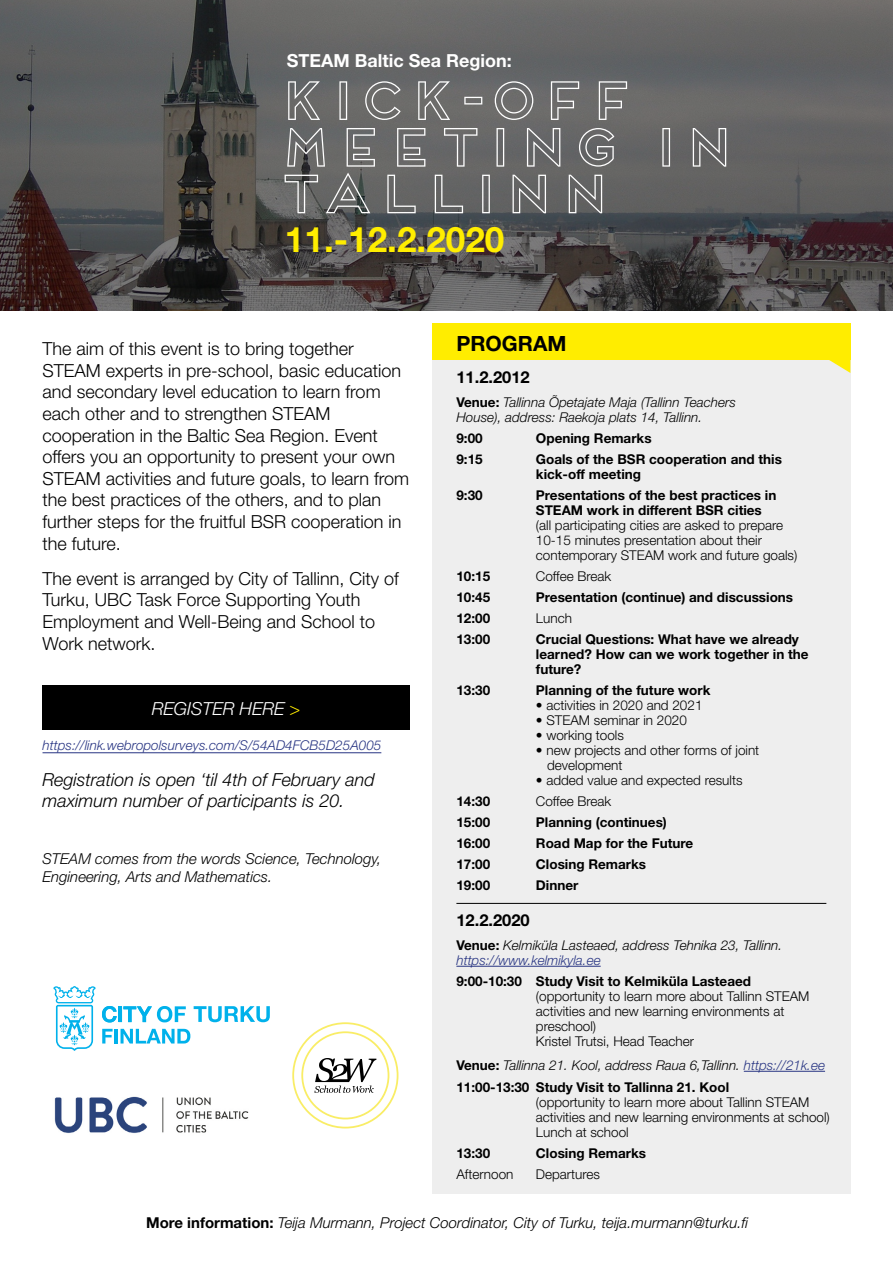
<style>
.page{position:relative;width:893px;height:1263px;background:#fff}
.page>*{position:absolute;margin:0;border:0;box-sizing:border-box;transform-origin:0 0}
.t1{font:51.45px/46.7px "Frontage Outline";color:#fff}
.t2{font:700 35.1px "Helvetica Neue LT Std";color:#ffed00}
.t3{font:700 21px "Helvetica Neue LT Std";color:#000}
.t4{font:300 18px/21.6px "Helvetica Neue LT Std";color:#000}
.t5{font:italic 300 18px/21.6px "Helvetica Neue LT Std";color:#000}
.t6{font:700 18px "Helvetica Neue LT Std";color:#fff}
.t7{font:italic 300 18px "Helvetica Neue LT Std";color:#fff}
.t8{font:700 16.5px "Helvetica Neue LT Std";color:#000}
.t9{font:italic 300 15px/18px "Helvetica Neue LT Std";color:#000}
.t10{font:700 13.5px/15px "Helvetica Neue LT Std";color:#000}
.t11{font:300 13.5px/15px "Helvetica Neue LT Std";color:#000}
.t12{font:italic 300 13.5px/15px "Helvetica Neue LT Std";color:#000}
.t13{font:italic 300 13.5px "Helvetica Neue LT Std";color:#283583}
.s1{color:#ffed00}
.s2{font-weight:700;font-style:normal}
.s3{color:#283583}
.s4{font-weight:300;font-style:italic}
.s5{font-weight:300;font-style:italic;color:#283583}
</style>
<div class="page">
<div style="left:432px;top:360px;width:418px;height:834px;background:#eee"></div>
<svg style="left:0;top:0;width:893px;height:310px;background:#595757"></svg>
<hr style="left:456px;top:966px;width:145px;height:1px;background:#283583">
<hr style="left:744px;top:1071px;width:81px;height:1px;background:#283583">
<div style="left:432px;top:323px;width:418px;height:37px;background:#ffed00"></div>
<svg style="left:829px;top:360px;width:21px;height:13px"></svg>
<svg style="left:53px;top:986px;width:217px;height:65px"></svg>
<img style="left:54px;top:1096px;width:195px;height:37px">
<svg style="left:292px;top:1022px;width:106px;height:106px"></svg>
<div style="left:43px;top:685px;width:367px;height:45px;background:#000"></div>
<hr style="left:456px;top:903px;width:370px;height:1px;background:#000">
<hr style="left:43px;top:752px;width:338px;height:1px;background:#283583">
<h3 class="t6" style="left:287px;top:50px;width:226px">STEAM Baltic Sea Region:</h3>
<h1 class="t1" style="left:274px;top:75px;width:462px">KICK-OFF<br>MEETING IN<br>TALLINN</h1>
<h2 class="t2" style="left:285px;top:218px;width:221px">11.-12.2.2020</h2>
<p class="t4" style="left:43px;top:338px;width:368px">The aim of this event is to bring together STEAM experts in pre-school, basic education and secondary level education to learn from each other and to strengthen STEAM cooperation in the Baltic Sea Region. Event offers you an opportunity to present your own STEAM activities and future goals, to learn from the best practices of the others, and to plan further steps for the fruitful BSR cooperation in the future.</p>
<h3 class="t4" style="left:43px;top:567px;width:358px">The event is arranged by City of Tallinn, City of Turku, UBC Task Force Supporting Youth Employment and Well-Being and School to Work network.</h3>
<h3 class="t7" style="left:152px;top:697px;width:150px">REGISTER HERE <span class="s1">&gt;</span></h3>
<p class="t13" style="left:43px;top:737px;width:340px">https://link.webropolsurveys.com/S/54AD4FCB5D25A005</p>
<h3 class="t5" style="left:43px;top:768px;width:334px">Registration is open ‘til 4th of February and maximum number of participants is 20.</h3>
<p class="t9" style="left:43px;top:849px;width:340px">STEAM comes from the words Science, Technology,<br>Engineering, Arts and Mathematics.</p>
<h3 class="t3" style="left:456px;top:331px;width:112px">PROGRAM</h3>
<p class="t8" style="left:456px;top:367px;width:75px">11.2.2012</p>
<p class="t12" style="left:456px;top:394px;width:281px"><span class="s2">Venue:</span> Tallinna Õpetajate Maja (Tallinn Teachers<br>House), address: Raekoja plats 14, Tallinn.</p>
<p class="t10" style="left:456px;top:430px;width:28px">9:00</p>
<p class="t10" style="left:536px;top:430px;width:117px">Opening Remarks</p>
<p class="t10" style="left:456px;top:451px;width:28px">9:15</p>
<p class="t10" style="left:536px;top:451px;width:247px">Goals of the BSR cooperation and this kick-off meeting</p>
<p class="t10" style="left:456px;top:487px;width:28px">9:30</p>
<p class="t10" style="left:536px;top:487px;width:242px">Presentations of the best practices in<br>STEAM work in different BSR cities</p>
<p class="t11" style="left:536px;top:517px;width:263px">(all participating cities are asked to prepare<br>10-15 minutes presentation about their contemporary STEAM work and future goals)</p>
<p class="t10" style="left:456px;top:568px;width:35px">10:15</p>
<p class="t11" style="left:536px;top:568px;width:77px">Coffee Break</p>
<p class="t10" style="left:456px;top:589px;width:35px">10:45</p>
<p class="t10" style="left:536px;top:589px;width:259px">Presentation (continue) and discussions</p>
<p class="t10" style="left:456px;top:610px;width:35px">12:00</p>
<p class="t11" style="left:536px;top:610px;width:38px">Lunch</p>
<p class="t10" style="left:456px;top:631px;width:35px">13:00</p>
<p class="t10" style="left:536px;top:631px;width:274px">Crucial Questions: What have we already learned? How can we work together in the future?</p>
<p class="t10" style="left:456px;top:682px;width:35px">13:30</p>
<p class="t10" style="left:536px;top:682px;width:176px">Planning of the future work</p>
<p class="t11" style="left:536px;top:697px;width:168px">• activities in 2020 and 2021</p>
<p class="t11" style="left:536px;top:712px;width:153px">• STEAM seminar in 2020</p>
<p class="t11" style="left:536px;top:727px;width:90px">• working tools</p>
<p class="t11" style="left:547px;top:742px;width:214px;text-indent:-11px">• new projects and other forms of joint development</p>
<p class="t11" style="left:536px;top:772px;width:208px">• added value and expected results</p>
<p class="t10" style="left:456px;top:793px;width:35px">14:30</p>
<p class="t11" style="left:536px;top:793px;width:77px">Coffee Break</p>
<p class="t10" style="left:456px;top:814px;width:35px">15:00</p>
<p class="t10" style="left:536px;top:814px;width:132px">Planning (continues)</p>
<p class="t10" style="left:456px;top:835px;width:35px">16:00</p>
<p class="t10" style="left:536px;top:835px;width:159px">Road Map for the Future</p>
<p class="t10" style="left:456px;top:856px;width:35px">17:00</p>
<p class="t10" style="left:536px;top:856px;width:112px">Closing Remarks</p>
<p class="t10" style="left:456px;top:877px;width:35px">19:00</p>
<p class="t10" style="left:536px;top:877px;width:44px">Dinner</p>
<p class="t8" style="left:456px;top:910px;width:75px">12.2.2020</p>
<p class="t12" style="left:456px;top:937px;width:327px"><span class="s2">Venue:</span> Kelmiküla Lasteaed, address Tehnika 23, Tallinn. <span class="s3">https://www.kelmikyla.ee</span></p>
<p class="t10" style="left:456px;top:973px;width:296px">9:00-10:30 Study Visit to Kelmiküla Lasteaed</p>
<p class="t11" style="left:536px;top:988px;width:275px">(opportunity to learn more about Tallinn STEAM activities and new learning environments at preschool)<br>Kristel Trutsi, Head Teacher</p>
<p class="t10" style="left:456px;top:1053px;width:370px;line-height:22.5px">Venue: <span class="s4">Tallinna 21. Kool, address Raua 6,Tallinn.</span> <span class="s5">https://21k.ee<br></span>11:00-13:30 Study Visit to Tallinna 21. Kool</p>
<p class="t11" style="left:536px;top:1095px;width:295px">(opportunity to learn more about Tallinn STEAM activities and new learning environments at school)<br>Lunch at school</p>
<p class="t10" style="left:456px;top:1146px;width:35px">13:30</p>
<p class="t10" style="left:536px;top:1146px;width:112px">Closing Remarks</p>
<p class="t11" style="left:456px;top:1167px;width:59px">Afternoon</p>
<p class="t11" style="left:536px;top:1167px;width:66px">Departures</p>
<p class="t9" style="left:146px;top:1213px;width:604px"><span class="s2">More information:</span> Teija Murmann, Project Coordinator, City of Turku, teija.murmann@turku.fi</p>
</div>
